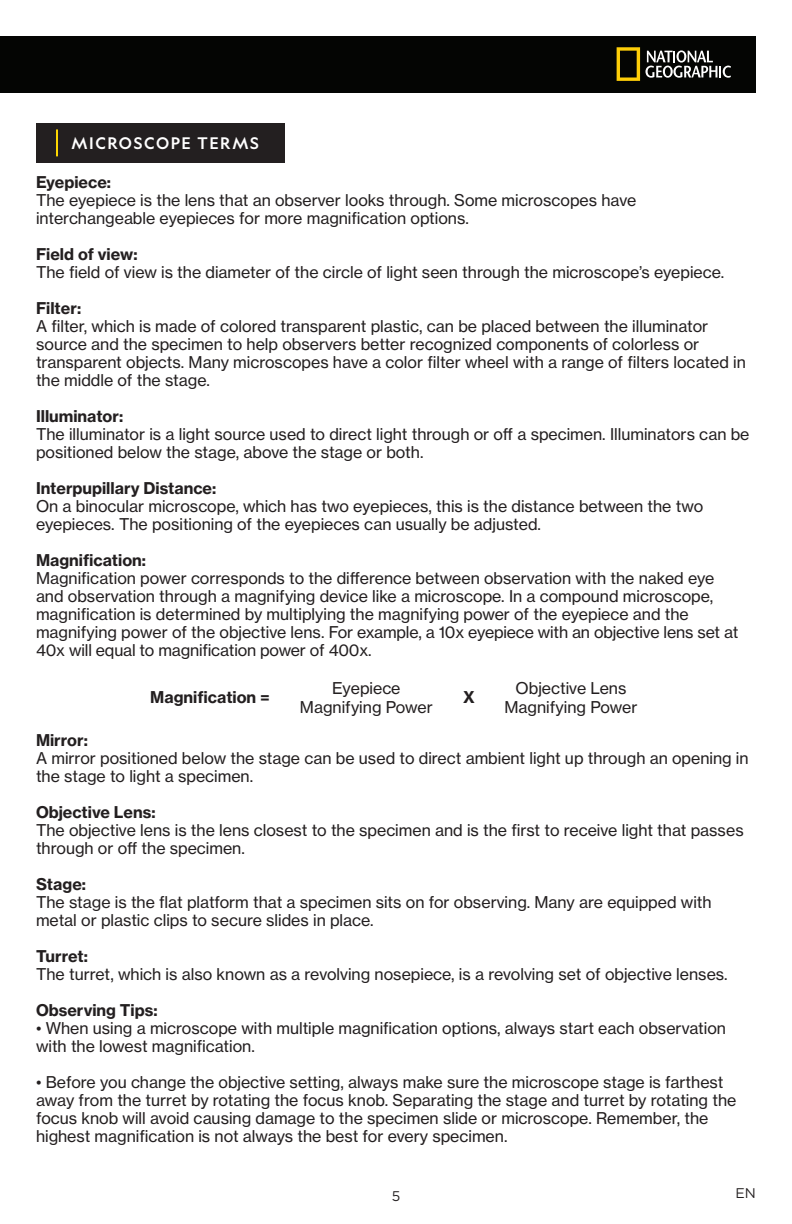
<style>
.page{position:relative;width:792px;height:1224px;background:#fff}
.page>*{position:absolute;margin:0;border:0;box-sizing:border-box;transform-origin:0 0}
.t1{font:16px/18px "N Haas Grotesk TX Pro 55 Rg";color:#231f20}
.t2{font:16px "N Haas Grotesk TX Pro 75 Bd";color:#231f20}
.t3{font:500 16px "Geograph";letter-spacing:.1em;color:#fff}
.t4{font:14px "Gotham";color:#231f20}
</style>
<div class="page">
<div style="left:0;top:36px;width:756px;height:56px;background:#040503"></div>
<svg style="left:617px;top:47px;width:114px;height:34px"></svg>
<div style="left:36px;top:123px;width:249px;height:40px;background:#231f20"></div>
<hr style="left:56px;top:129px;width:2px;height:27px;background:#fed702">
<p class="t3" style="left:71px;top:133px;width:189px">MICROSCOPE TERMS</p>
<p class="t2" style="left:36px;top:172px;width:77px">Eyepiece:</p>
<p class="t1" style="left:36px;top:191px;width:602px">The eyepiece is the lens that an observer looks through. Some microscopes have interchangeable eyepieces for more magnification options.</p>
<p class="t2" style="left:36px;top:244px;width:103px">Field of view:</p>
<p class="t1" style="left:36px;top:263px;width:690px">The field of view is the diameter of the circle of light seen through the microscope’s eyepiece.</p>
<p class="t2" style="left:36px;top:298px;width:47px">Filter:</p>
<p class="t1" style="left:36px;top:317px;width:711px">A filter, which is made of colored transparent plastic, can be placed between the illuminator source and the specimen to help observers better recognized components of colorless or transparent objects. Many microscopes have a color filter wheel with a range of filters located in the middle of the stage.</p>
<p class="t2" style="left:36px;top:406px;width:89px">Illuminator:</p>
<p class="t1" style="left:36px;top:425px;width:715px">The illuminator is a light source used to direct light through or off a specimen. Illuminators can be positioned below the stage, above the stage or both.</p>
<p class="t2" style="left:36px;top:478px;width:182px">Interpupillary Distance:</p>
<p class="t1" style="left:36px;top:497px;width:669px">On a binocular microscope, which has two eyepieces, this is the distance between the two eyepieces. The positioning of the eyepieces can usually be adjusted.</p>
<p class="t2" style="left:36px;top:550px;width:112px">Magnification:</p>
<p class="t1" style="left:36px;top:569px;width:704px">Magnification power corresponds to the difference between observation with the naked eye and observation through a magnifying device like a microscope. In a compound microscope, magnification is determined by multiplying the magnifying power of the eyepiece and the magnifying power of the objective lens. For example, a 10x eyepiece with an objective lens set at 40x will equal to magnification power of 400x.</p>
<p class="t2" style="left:150px;top:687px;width:121px">Magnification =</p>
<p class="t1" style="left:300px;top:678px;width:135px;line-height:19.2px;text-align:center">Eyepiece<br>Magnifying Power</p>
<p class="t1" style="left:505px;top:678px;width:135px;line-height:19.2px;text-align:center">Objective Lens<br>Magnifying Power</p>
<p class="t2" style="left:463px;top:687px;width:13px">X</p>
<p class="t2" style="left:36px;top:730px;width:54px">Mirror:</p>
<p class="t1" style="left:36px;top:749px;width:714px">A mirror positioned below the stage can be used to direct ambient light up through an opening in the stage to light a specimen.</p>
<p class="t2" style="left:36px;top:802px;width:121px">Objective Lens:</p>
<p class="t1" style="left:36px;top:821px;width:709px">The objective lens is the lens closest to the specimen and is the first to receive light that passes through or off the specimen.</p>
<p class="t2" style="left:36px;top:874px;width:52px">Stage:</p>
<p class="t1" style="left:36px;top:893px;width:677px">The stage is the flat platform that a specimen sits on for observing. Many are equipped with metal or plastic clips to secure slides in place.</p>
<p class="t2" style="left:36px;top:946px;width:54px">Turret:</p>
<p class="t1" style="left:36px;top:965px;width:693px">The turret, which is also known as a revolving nosepiece, is a revolving set of objective lenses.</p>
<p class="t2" style="left:36px;top:1000px;width:123px">Observing Tips:</p>
<p class="t1" style="left:36px;top:1019px;width:691px">• When using a microscope with multiple magnification options, always start each observation with the lowest magnification.</p>
<p class="t1" style="left:36px;top:1073px;width:702px">• Before you change the objective setting, always make sure the microscope stage is farthest away from the turret by rotating the focus knob. Separating the stage and turret by rotating the focus knob will avoid causing damage to the specimen slide or microscope. Remember, the highest magnification is not always the best for every specimen.</p>
<p class="t4" style="left:392px;top:1189px;width:10px">5</p>
<p class="t4" style="left:736px;top:1186px;width:22px">EN</p>
</div>
